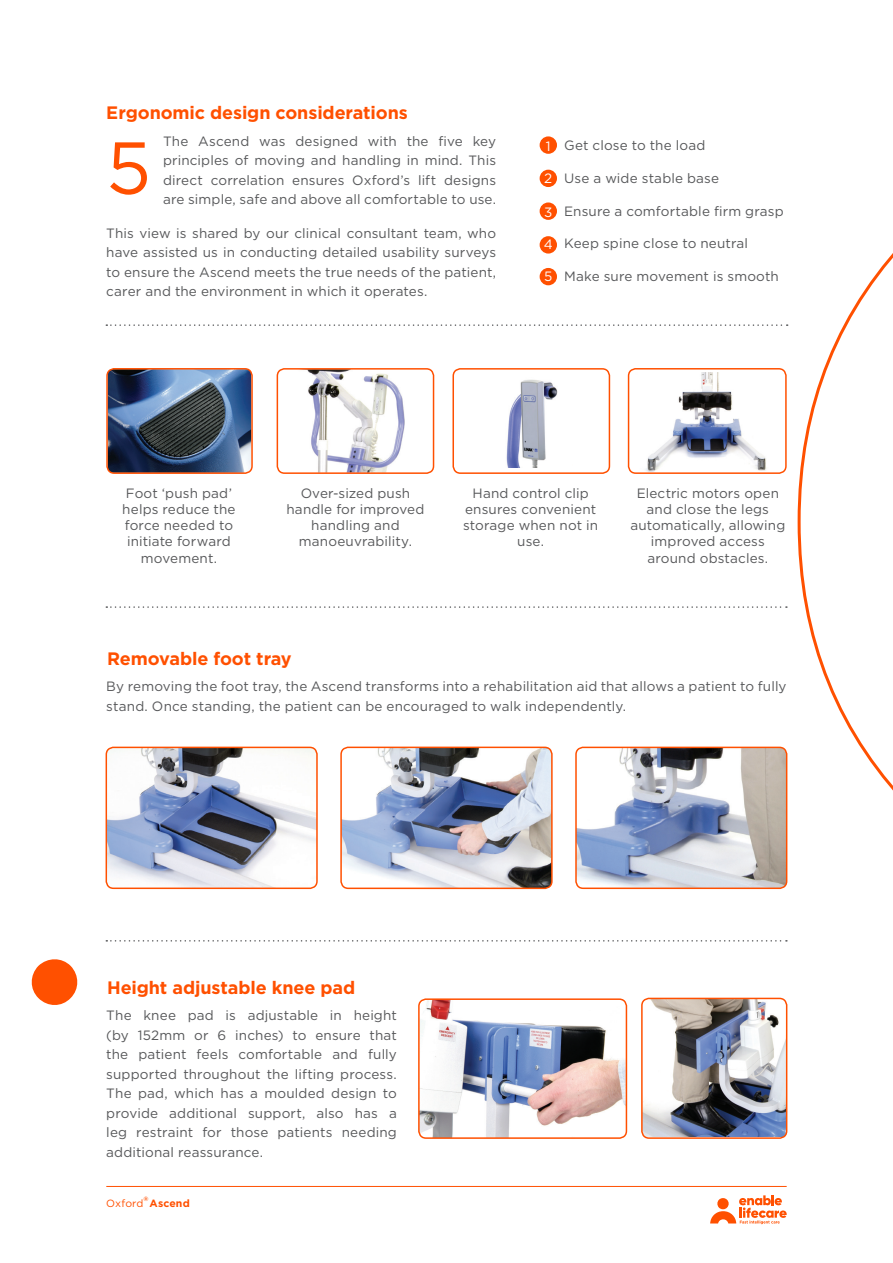
<style>
.page{position:relative;width:893px;height:1263px;background:#fff}
.page>*{position:absolute;margin:0;border:0;box-sizing:border-box;transform-origin:0 0}
.Heading_12pt{font:73.5px "Gotham";color:#ff5000}
.Heading_12pt-2{font:700 18px "Gotham";letter-spacing:-.005em;color:#ff5000}
.Body_9pt{font:13.5px/19.5px "Gotham";letter-spacing:.01em;color:#57585a;text-align:center}
.Body_9pt-2{font:13.5px "Gotham";color:#fff}
.t1{font:10.5px "Gotham";letter-spacing:.005em;color:#ff5000}
.t2{font:700 6.15px "Gotham";color:#ff5000}
.s1{font-weight:700}
</style>
<div class="page">
<hr style="left:106px;top:1186px;width:681px;height:1px;background:#ff5000">
<svg style="left:710px;top:1195px;width:77px;height:29px"></svg>
<svg style="left:797px;top:253px;width:96px;height:538px"></svg>
<svg style="left:31px;top:959px;width:47px;height:46px"></svg>
<div style="left:540px;top:136px;width:17px;height:18px;background:#ff5000;border-radius:50%"></div>
<div style="left:540px;top:170px;width:17px;height:17px;background:#ff5000;border-radius:50%"></div>
<div style="left:540px;top:202px;width:17px;height:18px;background:#ff5000;border-radius:50%"></div>
<div style="left:540px;top:236px;width:17px;height:18px;background:#ff5000;border-radius:50%"></div>
<div style="left:540px;top:268px;width:17px;height:17px;background:#ff5000;border-radius:50%"></div>
<svg style="left:106px;top:324px;width:682px;height:2px"></svg>
<svg style="left:106px;top:606px;width:681px;height:2px"></svg>
<svg style="left:106px;top:940px;width:681px;height:1px"></svg>
<img style="left:109px;top:371px;width:141px;height:100px">
<div style="left:106px;top:368px;width:147px;height:106px;border:2px solid #ff5000;border-radius:7px"></div>
<img style="left:278px;top:369px;width:155px;height:104px">
<div style="left:277px;top:368px;width:157px;height:106px;border:2px solid #ff5000;border-radius:7px"></div>
<div style="left:452px;top:368px;width:158px;height:106px;border:2px solid #ff5000;border-radius:7px"></div>
<img style="left:506px;top:379px;width:52px;height:89px">
<img style="left:631px;top:372px;width:136px;height:99px">
<div style="left:628px;top:368px;width:159px;height:106px;border:2px solid #ff5000;border-radius:7px"></div>
<img style="left:106px;top:747px;width:211px;height:141px">
<div style="left:106px;top:747px;width:212px;height:142px;border:2px solid #ff5000;border-radius:7px"></div>
<img style="left:341px;top:747px;width:211px;height:141px">
<div style="left:340px;top:747px;width:213px;height:142px;border:2px solid #ff5000;border-radius:7px"></div>
<img style="left:576px;top:747px;width:211px;height:141px">
<div style="left:575px;top:747px;width:212px;height:142px;border:2px solid #ff5000;border-radius:7px"></div>
<img style="left:421px;top:1001px;width:205px;height:137px">
<div style="left:418px;top:998px;width:209px;height:141px;border:2px solid #ff5000;border-radius:7px"></div>
<img style="left:642px;top:998px;width:145px;height:139px">
<div style="left:641px;top:998px;width:146px;height:141px;border:2px solid #ff5000;border-radius:7px"></div>
<p class="Heading_12pt-2" style="left:106px;top:103px;width:303px">Ergonomic design considerations</p>
<p class="Heading_12pt" style="left:106px;top:121px;width:46px">5</p>
<p class="Body_9pt" style="left:163px;top:131px;width:335px;text-align:justify">The Ascend was designed with the five key principles of moving and handling in mind. This direct correlation ensures Oxford’s lift designs are simple, safe and above all comfortable to use.</p>
<p class="Body_9pt" style="left:106px;top:223px;width:391px;text-align:justify">This view is shared by our clinical consultant team, who have assisted us in conducting detailed usability surveys to ensure the Ascend meets the true needs of the patient, carer and the environment in which it operates.</p>
<p class="Body_9pt-2" style="left:546px;top:137px;width:6px">1</p>
<p class="Body_9pt-2" style="left:544px;top:170px;width:10px">2</p>
<p class="Body_9pt-2" style="left:544px;top:203px;width:10px">3</p>
<p class="Body_9pt-2" style="left:544px;top:236px;width:11px">4</p>
<p class="Body_9pt-2" style="left:544px;top:268px;width:10px">5</p>
<p class="Body_9pt" style="left:564px;top:135px;width:143px">Get close to the load</p>
<p class="Body_9pt" style="left:564px;top:168px;width:156px">Use a wide stable base</p>
<p class="Body_9pt" style="left:564px;top:201px;width:221px">Ensure a comfortable firm grasp</p>
<p class="Body_9pt" style="left:564px;top:234px;width:185px">Keep spine close to neutral</p>
<p class="Body_9pt" style="left:564px;top:266px;width:216px">Make sure movement is smooth</p>
<p class="Body_9pt" style="left:122px;top:484px;width:115px;line-height:16.2px">Foot ‘push pad’ helps reduce the force needed to initiate forward movement.</p>
<p class="Body_9pt" style="left:286px;top:484px;width:139px;line-height:16.2px">Over-sized push handle for improved handling and manoeuvrability.</p>
<p class="Body_9pt" style="left:463px;top:484px;width:137px;line-height:16.2px">Hand control clip ensures convenient storage when not in use.</p>
<p class="Body_9pt" style="left:630px;top:484px;width:156px;line-height:16.2px">Electric motors open and close the legs automatically, allowing improved access around obstacles.</p>
<p class="Heading_12pt-2" style="left:107px;top:648px;width:186px">Removable foot tray</p>
<p class="Body_9pt" style="left:106px;top:676px;width:682px;text-align:left">By removing the foot tray, the Ascend transforms into a rehabilitation aid that allows a patient to fully stand. Once standing, the patient can be encouraged to walk independently.</p>
<p class="Heading_12pt-2" style="left:107px;top:977px;width:250px">Height adjustable knee pad</p>
<p class="Body_9pt" style="left:106px;top:1005px;width:292px;text-align:justify">The knee pad is adjustable in height (by 152mm or 6 inches) to ensure that the patient feels comfortable and fully supported throughout the lifting process.<br>The pad, which has a moulded design to provide additional support, also has a leg restraint for those patients needing additional reassurance.</p>
<p class="t2" style="left:144px;top:1195px;width:7px">®</p>
<p class="t1" style="left:106px;top:1197px;width:85px">Oxford <span class="s1">Ascend</span></p>
</div>
